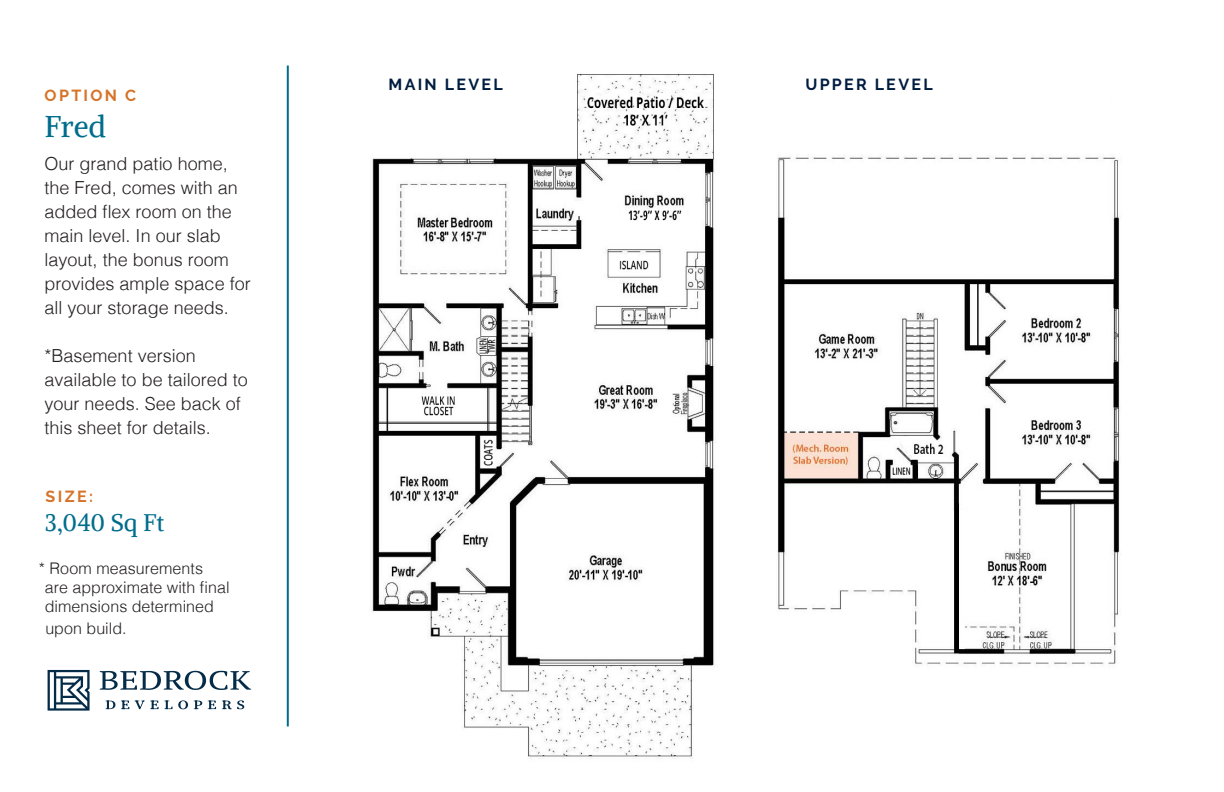
<style>
.page{position:relative;width:1224px;height:792px;background:#fff}
.page>*{position:absolute;margin:0;border:0;box-sizing:border-box;transform-origin:0 0}
.t1{font:30px "Alike";color:#016d8d}
.t2{font:24px "Alike";color:#016d8d}
.t3{font:300 18px/24px "Helvetica";color:#231f20}
.t4{font:300 16px/19.2px "Helvetica";letter-spacing:.005em;color:#231f20}
.t5{font:700 16px "Raleway";letter-spacing:.14em;color:#001c3f}
.t6{font:700 16px "Raleway";letter-spacing:.145em;color:#d67329}
</style>
<div class="page">
<img style="left:371px;top:74px;width:749px;height:685px">
<hr style="left:287px;top:66px;width:2px;height:660px;background:#016d8d">
<svg style="left:106px;top:701px;width:9px;height:8px"></svg>
<svg style="left:121px;top:701px;width:8px;height:8px"></svg>
<svg style="left:135px;top:700px;width:53px;height:9px"></svg>
<svg style="left:194px;top:701px;width:8px;height:8px"></svg>
<svg style="left:208px;top:701px;width:8px;height:8px"></svg>
<svg style="left:222px;top:700px;width:22px;height:9px"></svg>
<svg style="left:100px;top:671px;width:151px;height:19px"></svg>
<svg style="left:48px;top:670px;width:42px;height:41px"></svg>
<p class="t6" style="left:45px;top:86px;width:93px">OPTION C</p>
<p class="t1" style="left:45px;top:107px;width:63px">Fred</p>
<p class="t3" style="left:45px;top:150px;width:208px">Our grand patio home, the Fred, comes with an added flex room on the main level. In our slab layout, the bonus room provides ample space for all your storage needs.</p>
<p class="t3" style="left:45px;top:342px;width:205px">*Basement version available to be tailored to your needs. See back of this sheet for details.</p>
<p class="t6" style="left:46px;top:487px;width:49px">SIZE:</p>
<p class="t2" style="left:45px;top:507px;width:121px">3,040 Sq Ft</p>
<p class="t4" style="left:45px;top:558px;width:186px;text-indent:-6px">* Room measurements are approximate with final dimensions determined</p>
<p class="t4" style="left:45px;top:618px;width:83px">upon build.</p>
<p class="t5" style="left:389px;top:76px;width:116px">MAIN LEVEL</p>
<p class="t5" style="left:805px;top:76px;width:129px">UPPER LEVEL</p>
</div>
